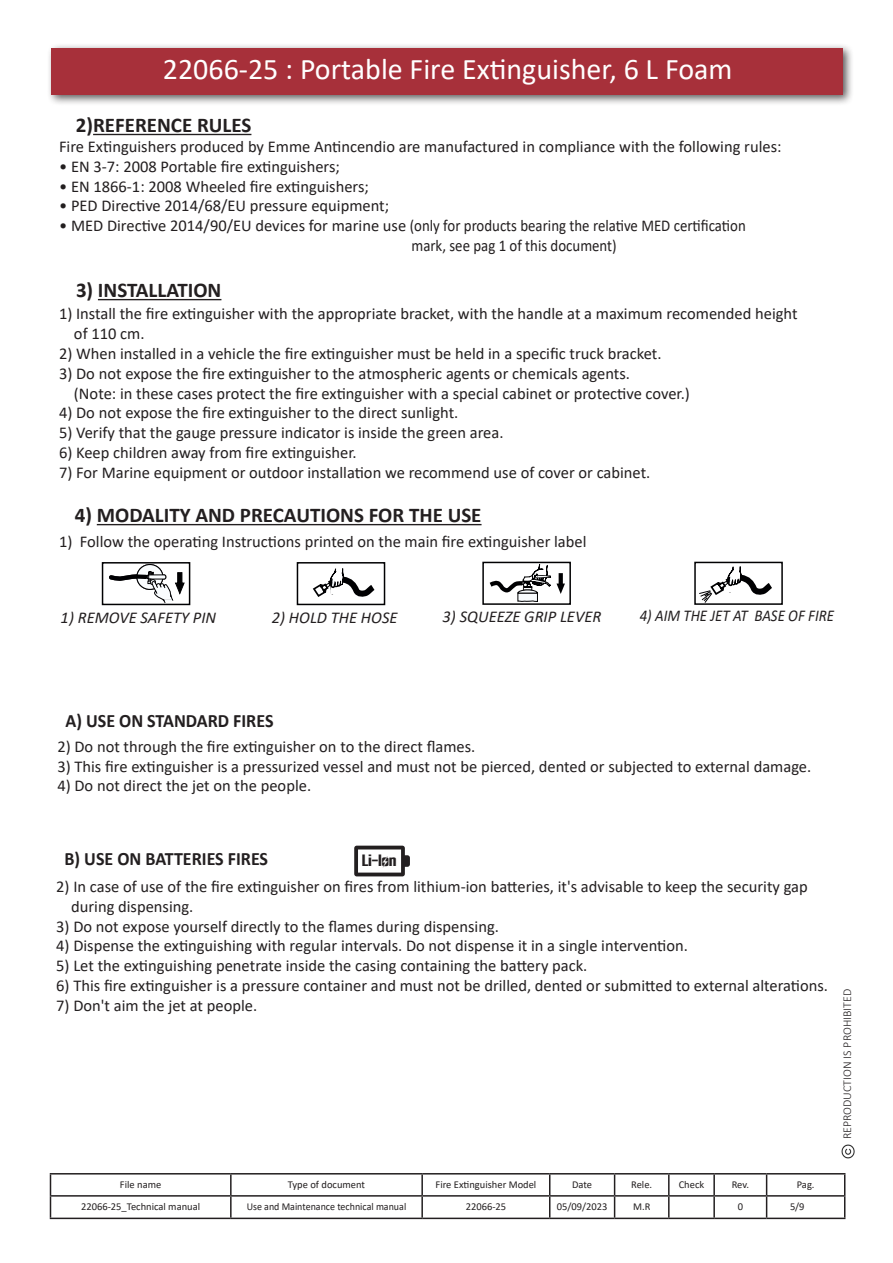
<style>
.page{position:relative;width:893px;height:1263px;background:#fff}
.page>*{position:absolute;margin:0;border:0;box-sizing:border-box;transform-origin:0 0}
.t1{font:30px "Calibri";color:#fff}
.codice_tabella{font:700 21px "Calibri";color:#231f20}
.codice_tabella-2{font:700 18.9px "Calibri";color:#231f20;scale:.95 1}
.t2{font:16.8px "Overseer";color:#231f20;scale:1.09 1}
.codice_tabella-3{font:16.5px "Calibri";color:#231f20}
.codice_tabella-4{font:italic 16.5px "Calibri";color:#231f20}
.codice_tabella-5{font:16.5px "Calibri";color:#231f20;scale:.9 1}
.codice_tabella-6{font:italic 16.5px "Calibri";color:#231f20;scale:.9 1}
.t3{font:300 12px "Calibri";color:#231f20}
.codice_tabella-7{font:10.5px "Calibri";color:#231f20}
.codice_tabella-8{font:10.5px "Calibri";color:#231f20;scale:.95 1}
</style>
<div class="page">
<div style="left:46px;top:43px;width:808px;height:63px;background:#231f20;opacity:.75"></div>
<div style="left:52px;top:48px;width:791px;height:46px;background:#a7303a"></div>
<hr style="left:50px;top:1173px;width:181px;height:1px;background:#231f20">
<hr style="left:231px;top:1173px;width:191px;height:1px;background:#231f20">
<hr style="left:230px;top:1174px;width:2px;height:21px;background:#231f20">
<hr style="left:422px;top:1173px;width:128px;height:1px;background:#231f20">
<hr style="left:421px;top:1174px;width:2px;height:21px;background:#231f20">
<hr style="left:550px;top:1173px;width:65px;height:1px;background:#231f20">
<hr style="left:615px;top:1173px;width:54px;height:1px;background:#231f20">
<hr style="left:669px;top:1173px;width:45px;height:1px;background:#231f20">
<hr style="left:668px;top:1174px;width:2px;height:21px;background:#231f20">
<hr style="left:714px;top:1173px;width:53px;height:1px;background:#231f20">
<hr style="left:713px;top:1174px;width:2px;height:21px;background:#231f20">
<hr style="left:767px;top:1173px;width:78px;height:1px;background:#231f20">
<hr style="left:50px;top:1195px;width:181px;height:1px;background:#231f20">
<svg style="left:50px;top:1174px;width:1px;height:43px"></svg>
<hr style="left:231px;top:1195px;width:191px;height:1px;background:#231f20">
<hr style="left:230px;top:1196px;width:2px;height:21px;background:#231f20">
<hr style="left:422px;top:1195px;width:128px;height:1px;background:#231f20">
<hr style="left:421px;top:1196px;width:2px;height:21px;background:#231f20">
<hr style="left:550px;top:1195px;width:65px;height:1px;background:#231f20">
<svg style="left:549px;top:1174px;width:1px;height:43px"></svg>
<hr style="left:615px;top:1195px;width:54px;height:1px;background:#231f20">
<svg style="left:614px;top:1174px;width:1px;height:43px"></svg>
<hr style="left:669px;top:1195px;width:45px;height:1px;background:#231f20">
<hr style="left:668px;top:1196px;width:2px;height:21px;background:#231f20">
<hr style="left:714px;top:1195px;width:53px;height:1px;background:#231f20">
<hr style="left:713px;top:1196px;width:2px;height:21px;background:#231f20">
<hr style="left:767px;top:1195px;width:78px;height:1px;background:#231f20">
<svg style="left:766px;top:1174px;width:1px;height:43px"></svg>
<svg style="left:844px;top:1174px;width:1px;height:43px"></svg>
<hr style="left:50px;top:1217px;width:181px;height:2px;background:#231f20">
<hr style="left:231px;top:1217px;width:191px;height:2px;background:#231f20">
<hr style="left:422px;top:1217px;width:128px;height:2px;background:#231f20">
<hr style="left:550px;top:1217px;width:65px;height:2px;background:#231f20">
<hr style="left:615px;top:1217px;width:54px;height:2px;background:#231f20">
<hr style="left:669px;top:1217px;width:45px;height:2px;background:#231f20">
<hr style="left:714px;top:1217px;width:53px;height:2px;background:#231f20">
<hr style="left:767px;top:1217px;width:78px;height:2px;background:#231f20">
<img style="left:841px;top:1144px;width:14px;height:15px">
<svg style="left:354px;top:846px;width:56px;height:30px"></svg>
<hr style="left:98px;top:299px;width:123px;height:1px;background:#231f20">
<hr style="left:97px;top:524px;width:385px;height:1px;background:#231f20">
<hr style="left:93px;top:134px;width:158px;height:1px;background:#231f20">
<div style="left:102px;top:562px;width:88px;height:43px;border:2px solid #000002"></div>
<svg style="left:137px;top:564px;width:26px;height:25px"></svg>
<div style="left:136px;top:564px;width:27px;height:26px;border:1px solid #000002;border-radius:50%"></div>
<svg style="left:106px;top:571px;width:78px;height:33px"></svg>
<div style="left:297px;top:562px;width:88px;height:43px;border:2px solid #000002"></div>
<svg style="left:312px;top:562px;width:67px;height:35px"></svg>
<div style="left:482px;top:562px;width:89px;height:43px;border:2px solid #000002"></div>
<svg style="left:485px;top:561px;width:80px;height:41px"></svg>
<div style="left:694px;top:562px;width:89px;height:43px;border:2px solid #000002"></div>
<svg style="left:698px;top:561px;width:78px;height:43px"></svg>
<h1 class="t1" style="left:163px;top:48px;width:571px">22066-25 : Portable Fire Extinguisher, 6 L Foam</h1>
<p class="codice_tabella" style="left:76px;top:110px;width:177px">2)REFERENCE RULES</p>
<p class="codice_tabella-3" style="left:59px;top:135px;width:724px">Fire Extinguishers produced by Emme Antincendio are manufactured in compliance with the following rules:</p>
<p class="codice_tabella-3" style="left:59px;top:155px;width:282px">• EN 3-7: 2008 Portable fire extinguishers;</p>
<p class="codice_tabella-3" style="left:59px;top:175px;width:311px">• EN 1866-1: 2008 Wheeled fire extinguishers;</p>
<p class="codice_tabella-3" style="left:59px;top:195px;width:332px">• PED Directive 2014/68/EU pressure equipment;</p>
<p class="codice_tabella-3" style="left:59px;top:214px;width:688px">• MED Directive 2014/90/EU devices for marine use (only for products bearing the relative MED certification</p>
<p class="codice_tabella-5" style="left:411px;top:234px;width:230px">mark, see pag 1 of this document)</p>
<p class="codice_tabella" style="left:76px;top:275px;width:147px">3) INSTALLATION</p>
<p class="codice_tabella-3" style="left:59px;top:302px;width:740px">1) Install the fire extinguisher with the appropriate bracket, with the handle at a maximum recomended height</p>
<p class="codice_tabella-3" style="left:74px;top:322px;width:72px">of 110 cm.</p>
<p class="codice_tabella-3" style="left:59px;top:342px;width:604px">2) When installed in a vehicle the fire extinguisher must be held in a specific truck bracket.</p>
<p class="codice_tabella-3" style="left:59px;top:362px;width:572px">3) Do not expose the fire extinguisher to the atmospheric agents or chemicals agents.</p>
<p class="codice_tabella-3" style="left:74px;top:382px;width:617px">(Note: in these cases protect the fire extinguisher with a special cabinet or protective cover.)</p>
<p class="codice_tabella-3" style="left:59px;top:401px;width:401px">4) Do not expose the fire extinguisher to the direct sunlight.</p>
<p class="codice_tabella-3" style="left:59px;top:421px;width:446px">5) Verify that the gauge pressure indicator is inside the green area.</p>
<p class="codice_tabella-3" style="left:59px;top:441px;width:299px">6) Keep children away from fire extinguisher.</p>
<p class="codice_tabella-3" style="left:59px;top:461px;width:593px">7) For Marine equipment or outdoor installation we recommend use of cover or cabinet.</p>
<p class="codice_tabella" style="left:75px;top:500px;width:408px">4) MODALITY AND PRECAUTIONS FOR THE USE</p>
<p class="codice_tabella-3" style="left:59px;top:530px;width:529px">1) Follow the operating Instructions printed on the main fire extinguisher label</p>
<p class="codice_tabella-4" style="left:61px;top:606px;width:157px">1) REMOVE SAFETY PIN</p>
<p class="codice_tabella-4" style="left:272px;top:606px;width:127px">2) HOLD THE HOSE</p>
<p class="codice_tabella-4" style="left:443px;top:605px;width:160px">3) SQUEEZE GRIP LEVER</p>
<p class="codice_tabella-6" style="left:640px;top:604px;width:217px">4) AIM THE JET AT BASE OF FIRE</p>
<p class="codice_tabella-2" style="left:65px;top:707px;width:221px">A) USE ON STANDARD FIRES</p>
<p class="codice_tabella-3" style="left:57px;top:735px;width:420px">2) Do not through the fire extinguisher on to the direct flames.</p>
<p class="codice_tabella-3" style="left:57px;top:755px;width:755px">3) This fire extinguisher is a pressurized vessel and must not be pierced, dented or subjected to external damage.</p>
<p class="codice_tabella-3" style="left:57px;top:774px;width:255px">4) Do not direct the jet on the people.</p>
<p class="codice_tabella-2" style="left:64px;top:845px;width:216px">B) USE ON BATTERIES FIRES</p>
<p class="codice_tabella-3" style="left:56px;top:875px;width:753px">2) In case of use of the fire extinguisher on fires from lithium-ion batteries, it's advisable to keep the security gap</p>
<p class="codice_tabella-3" style="left:71px;top:895px;width:124px">during dispensing.</p>
<p class="codice_tabella-3" style="left:56px;top:915px;width:444px">3) Do not expose yourself directly to the flames during dispensing.</p>
<p class="codice_tabella-3" style="left:56px;top:934px;width:633px">4) Dispense the extinguishing with regular intervals. Do not dispense it in a single intervention.</p>
<p class="codice_tabella-3" style="left:56px;top:954px;width:533px">5) Let the extinguishing penetrate inside the casing containing the battery pack.</p>
<p class="codice_tabella-3" style="left:56px;top:974px;width:773px">6) This fire extinguisher is a pressure container and must not be drilled, dented or submitted to external alterations.</p>
<p class="codice_tabella-3" style="left:56px;top:994px;width:202px">7) Don't aim the jet at people.</p>
<p class="t2" style="left:362px;top:851px;width:33px">Li-Ion</p>
<p class="t3" style="left:840px;top:1139px;width:152px;rotate:-90deg">REPRODUCTION IS PROHIBITED</p>
<p class="codice_tabella-7" style="left:120px;top:1177px;width:43px">File name</p>
<p class="codice_tabella-7" style="left:288px;top:1177px;width:79px">Type of document</p>
<p class="codice_tabella-7" style="left:436px;top:1177px;width:102px">Fire Extinguisher Model</p>
<p class="codice_tabella-7" style="left:572px;top:1177px;width:22px">Date</p>
<p class="codice_tabella-7" style="left:631px;top:1177px;width:23px">Rele.</p>
<p class="codice_tabella-7" style="left:679px;top:1177px;width:27px">Check</p>
<p class="codice_tabella-7" style="left:732px;top:1177px;width:19px">Rev.</p>
<p class="codice_tabella-7" style="left:797px;top:1177px;width:19px">Pag.</p>
<p class="codice_tabella-7" style="left:81px;top:1199px;width:121px">22066-25_Technical manual</p>
<p class="codice_tabella-8" style="left:247px;top:1199px;width:169px">Use and Maintenance technical manual</p>
<p class="codice_tabella-7" style="left:466px;top:1199px;width:42px">22066-25</p>
<p class="codice_tabella-7" style="left:557px;top:1199px;width:52px">05/09/2023</p>
<p class="codice_tabella-7" style="left:633px;top:1199px;width:19px">M.R</p>
<p class="codice_tabella-7" style="left:738px;top:1199px;width:7px">0</p>
<p class="codice_tabella-7" style="left:790px;top:1199px;width:16px">5/9</p>
</div>
